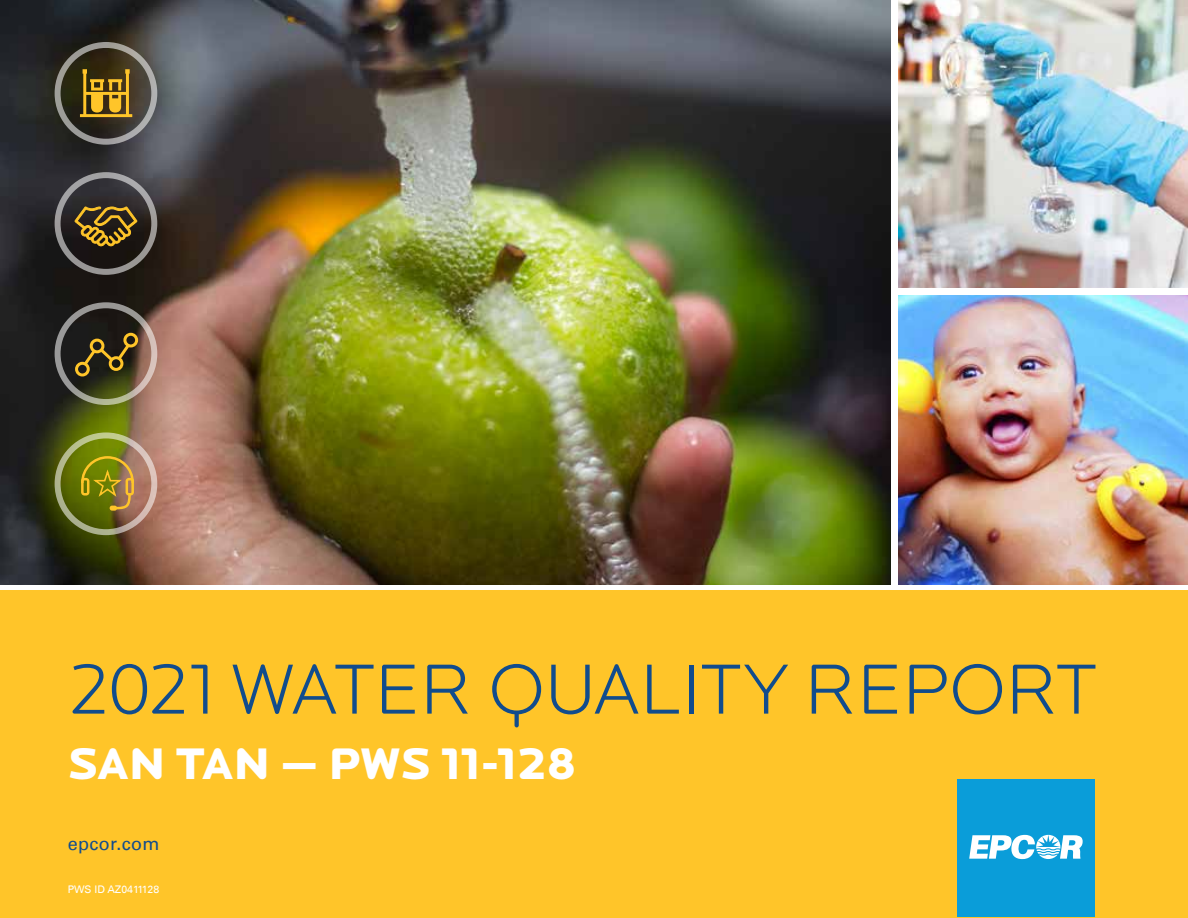
<style>
.page{position:relative;width:1188px;height:918px;background:#fff}
.page>*{position:absolute;margin:0;border:0;box-sizing:border-box;transform-origin:0 0}
.t1{font:300 73.5px "Locator Display";color:#114c8d}
.t2{font:900 45.9px "Locator Display";color:#fff}
.t3{font:18px "Univers LT";letter-spacing:.02em;color:#114c8d}
.t4{font:10.5px "Univers LT";color:#fff}
</style>
<div class="page">
<div style="left:0;top:591px;width:1188px;height:327px;background:#ffc529"></div>
<img style="left:0;top:0;width:891px;height:585px">
<img style="left:898px;top:295px;width:290px;height:290px">
<img style="left:898px;top:0;width:290px;height:288px">
<div style="left:957px;top:780px;width:138px;height:137px;background:#0a9dd9"></div>
<svg style="left:969px;top:835px;width:114px;height:24px"></svg>
<div style="left:55px;top:42px;width:102px;height:103px;border:6px solid #fff;border-radius:50%"></div>
<div style="left:55px;top:172px;width:102px;height:103px;border:6px solid #fff;border-radius:50%"></div>
<div style="left:55px;top:302px;width:102px;height:103px;border:6px solid #fff;border-radius:50%"></div>
<div style="left:55px;top:432px;width:102px;height:103px;border:6px solid #fff;border-radius:50%"></div>
<svg style="left:74px;top:206px;width:64px;height:41px;background:#654f1f"></svg>
<svg style="left:81px;top:456px;width:53px;height:55px;background:#91871f"></svg>
<svg style="left:80px;top:69px;width:52px;height:48px;background:#91701d"></svg>
<div style="left:75px;top:362px;width:15px;height:14px;border:3px solid #ffc529;border-radius:50%"></div>
<div style="left:90px;top:339px;width:14px;height:14px;border:3px solid #ffc529;border-radius:50%"></div>
<div style="left:109px;top:356px;width:14px;height:15px;border:3px solid #ffc529;border-radius:50%"></div>
<div style="left:123px;top:333px;width:15px;height:14px;border:3px solid #ffc529;border-radius:50%"></div>
<svg style="left:81px;top:342px;width:51px;height:26px"></svg>
<p class="t1" style="left:68px;top:651px;width:1031px">2021 WATER QUALITY REPORT</p>
<p class="t2" style="left:68px;top:736px;width:510px">SAN TAN — PWS 11-128</p>
<p class="t3" style="left:68px;top:833px;width:93px">epcor.com</p>
<p class="t4" style="left:68px;top:883px;width:93px">PWS ID AZ0411128</p>
</div>
